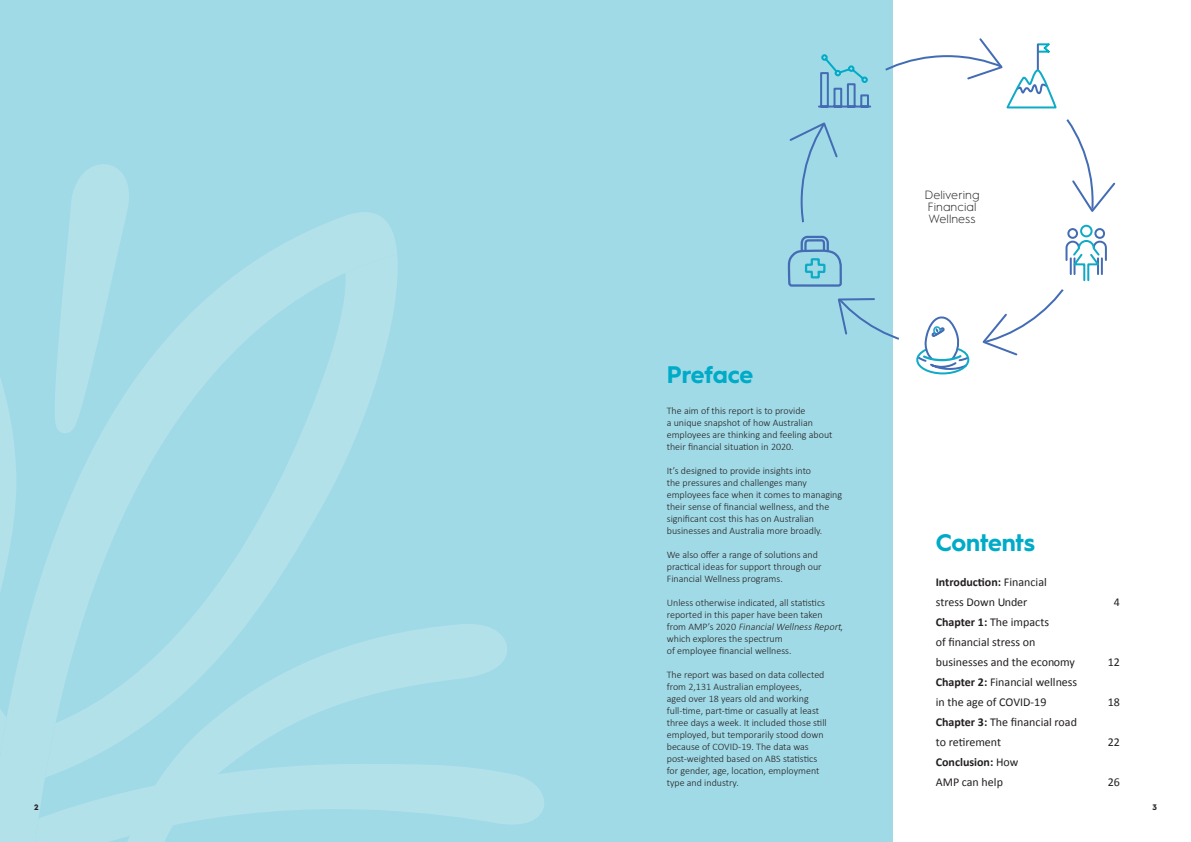
<style>
.page{position:relative;width:1191px;height:842px;background:#fff}
.page>*{position:absolute;margin:0;border:0;box-sizing:border-box;transform-origin:0 0}
.Head_Medium{font:700 24px "Hurme Geometric Sans 1";letter-spacing:-.005em;color:#00abc8}
.contents_text{font:12px/20px "Calibri";color:#231f20}
.t1{font:300 12px/12px "Hurme Geometric Sans 1";color:#231f20}
.AMP_body{font:300 10px/12px "Calibri";color:#231f20}
.t2{font:700 8px "Hurme Geometric Sans 1";color:#231f20}
.s1{font-style:italic}
.s2{font-weight:700}
</style>
<div class="page">
<div style="left:0;top:0;width:595px;height:842px;background:#a0dae6"></div>
<div style="left:595px;top:0;width:298px;height:842px;background:#a0dae6"></div>
<svg style="left:71px;top:164px;width:58px;height:42px"></svg>
<svg style="left:509px;top:774px;width:35px;height:51px"></svg>
<svg style="left:0;top:206px;width:397px;height:636px"></svg>
<svg style="left:0;top:206px;width:16px;height:624px"></svg>
<svg style="left:45px;top:254px;width:353px;height:524px"></svg>
<svg style="left:121px;top:621px;width:388px;height:221px"></svg>
<svg style="left:818px;top:54px;width:53px;height:54px"></svg>
<svg style="left:1072px;top:179px;width:44px;height:33px"></svg>
<svg style="left:982px;top:313px;width:37px;height:43px"></svg>
<svg style="left:838px;top:298px;width:38px;height:37px"></svg>
<svg style="left:789px;top:122px;width:49px;height:37px"></svg>
<svg style="left:965px;top:38px;width:92px;height:71px"></svg>
<div style="left:1094px;top:228px;width:11px;height:11px;border:2px solid #426db5;border-radius:50%"></div>
<div style="left:1067px;top:228px;width:11px;height:11px;border:2px solid #426db5;border-radius:50%"></div>
<svg style="left:1065px;top:240px;width:42px;height:42px"></svg>
<div style="left:1080px;top:225px;width:12px;height:12px;border:2px solid #0fabc6;border-radius:50%"></div>
<svg style="left:916px;top:316px;width:54px;height:59px"></svg>
<svg style="left:787px;top:235px;width:55px;height:52px"></svg>
<p class="Head_Medium" style="left:667px;top:358px;width:88px">Preface</p>
<p class="AMP_body" style="left:667px;top:404px;width:167px">The aim of this report is to provide<br>a unique snapshot of how Australian employees are thinking and feeling about their financial situation in 2020.</p>
<p class="AMP_body" style="left:667px;top:464px;width:177px">It’s designed to provide insights into<br>the pressures and challenges many employees face when it comes to managing their sense of financial wellness, and the significant cost this has on Australian businesses and Australia more broadly.</p>
<p class="AMP_body" style="left:667px;top:548px;width:156px">We also offer a range of solutions and practical ideas for support through our<br>Financial Wellness programs.</p>
<p class="AMP_body" style="left:667px;top:596px;width:178px">Unless otherwise indicated, all statistics reported in this paper have been taken<br>fro m A M P ’s 2 0 2 0 <span class="s1">FinancialWellness Report</span>, which explores the spectrum<br>of employee financial wellness.</p>
<p class="AMP_body" style="left:667px;top:668px;width:161px">The report was based on data collected from 2,131 Australian employees,<br>aged over 18 years old and working full-time, part-time or casually at least three days a week. It included those still employed, but temporarily stood down because of COVID-19. The data was post-weighted based on ABS statistics for gender, age, location, employment type and industry.</p>
<p class="t1" style="left:924px;top:188px;width:57px">Delivering<br>Financial<br>Wellness</p>
<p class="Head_Medium" style="left:935px;top:526px;width:101px">Contents</p>
<p class="contents_text" style="left:935px;top:572px;width:113px"><span class="s2">Introduction:</span> Financial stress Down Under</p>
<p class="contents_text" style="left:935px;top:612px;width:141px"><span class="s2">Chapter 1:</span> The impacts<br>of financial stress on businesses and the economy</p>
<p class="contents_text" style="left:935px;top:672px;width:143px"><span class="s2">Chapter 2:</span> Financial wellness in the age of COVID-19</p>
<p class="contents_text" style="left:935px;top:712px;width:143px"><span class="s2">Chapter 3:</span> The financial road to retirement</p>
<p class="contents_text" style="left:935px;top:752px;width:84px"><span class="s2">Conclusion:</span> How<br>AMP can help</p>
<p class="contents_text" style="left:1113px;top:592px;width:8px">4</p>
<p class="contents_text" style="left:1107px;top:652px;width:14px">12</p>
<p class="contents_text" style="left:1107px;top:692px;width:14px">18</p>
<p class="contents_text" style="left:1107px;top:732px;width:14px">22</p>
<p class="contents_text" style="left:1107px;top:772px;width:14px">26</p>
<p class="t2" style="left:34px;top:801px;width:6px">2</p>
<p class="t2" style="left:1152px;top:801px;width:6px">3</p>
</div>
